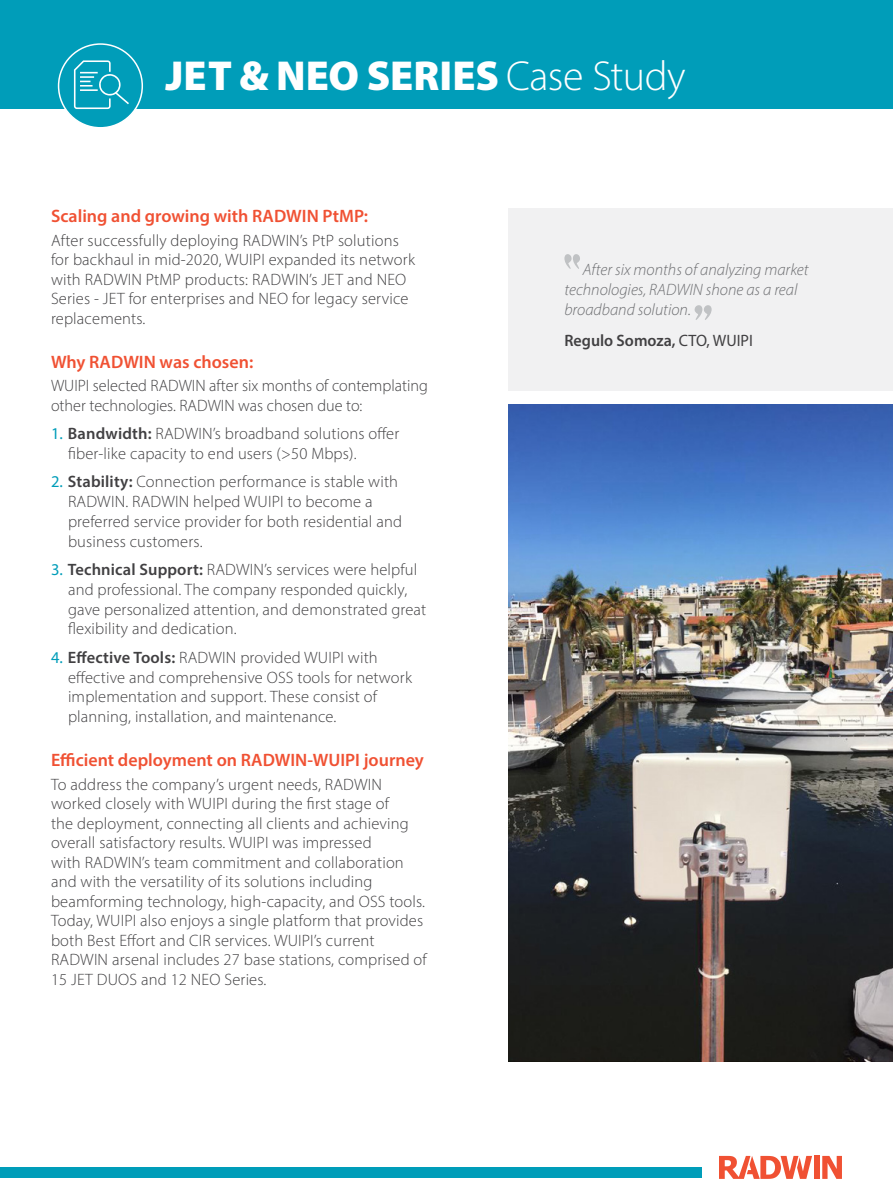
<style>
.page{position:relative;width:893px;height:1191px;background:#fff}
.page>*{position:absolute;margin:0;border:0;box-sizing:border-box;transform-origin:0 0}
.t1{font:900 42px "Myriad Pro";color:#fff}
.t2{font:600 18px "Myriad Pro";color:#f05133}
.t3{font:300 16.5px/19.5px "Myriad Pro";letter-spacing:.01em;color:#414042}
.t4{font:italic 300 16.5px/19.8px "Myriad Pro";color:#6d6e71}
.t5{font:600 16.5px "Myriad Pro";color:#414042}
.s1{font-weight:300}
.s2{font-weight:400;color:#009db9}
.s3{font-weight:600}
.s4{font-weight:400}
</style>
<div class="page">
<div style="left:0;top:1167px;width:701px;height:11px;background:#009db9"></div>
<div style="left:0;top:0;width:893px;height:108px;background:#009db9"></div>
<div style="left:814px;top:1155px;width:6px;height:23px;background:#f05133"></div>
<svg style="left:822px;top:1155px;width:20px;height:23px"></svg>
<svg style="left:719px;top:1155px;width:93px;height:23px"></svg>
<div style="left:59px;top:44px;width:83px;height:84px;background:#009db9;border-radius:50%"></div>
<div style="left:58px;top:43px;width:85px;height:85px;border:2px solid #fff;border-radius:50%"></div>
<svg style="left:74px;top:60px;width:55px;height:49px"></svg>
<img style="left:509px;top:404px;width:384px;height:657px">
<div style="left:509px;top:208px;width:384px;height:183px;background:#f1f1f2"></div>
<svg style="left:564px;top:254px;width:16px;height:15px"></svg>
<svg style="left:694px;top:305px;width:18px;height:15px"></svg>
<h1 class="t1" style="left:165px;top:48px;width:522px">JET &amp; NEO SERIES <span class="s1">Case Study</span></h1>
<p class="t2" style="left:51px;top:204px;width:319px">Scaling and growing with RADWIN PtMP:</p>
<p class="t3" style="left:51px;top:230px;width:365px">After successfully deploying RADWINs’ PtP solutions for backhaul in mid-2020, WUIPI expanded its network with RADWIN PtMP products: RADWINs’ JET and NEO Series - JET for enterprises and NEO for legacy service replacements.</p>
<p class="t2" style="left:51px;top:350px;width:204px">Why RADWIN was chosen:</p>
<p class="t3" style="left:51px;top:376px;width:379px">WUIPI selected RADWIN after six months of contemplating other technologies. RADWIN was chosen due to:</p>
<p class="t3" style="left:68px;top:423px;width:333px;text-indent:-17px"><span class="s2">1.</span> <span class="s3">Bandwidth:</span> RADWINs’ broadband solutions offer fiber-like capacity to end users (&gt;50 Mbps .(</p>
<p class="t3" style="left:68px;top:472px;width:335px;text-indent:-17px"><span class="s2">2.</span> <span class="s3">Stability:</span> Connection performance is stable with RADWIN. RADWIN helped WUIPI to become a preferred service provider for both residential and business customers.</p>
<p class="t3" style="left:68px;top:559px;width:360px;text-indent:-17px"><span class="s2">3.</span> <span class="s3">Technical Support:</span> RADWINs’ services were helpful and professional. The company responded quickly, gave personalized attention, and demonstrated great flexibility and dedication.</p>
<p class="t3" style="left:68px;top:647px;width:345px;text-indent:-17px"><span class="s2">4.</span> <span class="s3">Effective Tools:</span> RADWIN provided WUIPI with effective and comprehensive OSS tools for network implementation and support. These consist of planning, installation, and maintenance.</p>
<p class="t2" style="left:51px;top:748px;width:374px">Efficient deployment on RADWIN-WUIPI journey</p>
<p class="t3" style="left:51px;top:774px;width:377px">To address the company s’ urgent needs, RADWIN worked closely with WUIPI during the first stage of<br>the deployment, connecting all clients and achieving overall satisfactory results. WUIPI was impressed<br>with RADWINs’ team commitment and collaboration and with the versatility of its solutions including beamforming technology, high-capacity, and OSS tools.<br>Today, WUIPI also enjoys a single platform that provides both Best Effort and CIR services. WUIPIs’ current RADWIN arsenal includes 27 base stations, comprised of 15 JET DUOS and 12 NEO Series.</p>
<p class="t4" style="left:564px;top:259px;width:246px;text-indent:18px">After six months ofanalyzing market technologies, RADWIN shone as a real broadband solution.</p>
<p class="t5" style="left:564px;top:330px;width:190px">Regulo Somoza, <span class="s4">CTO, WUIPI</span></p>
</div>
